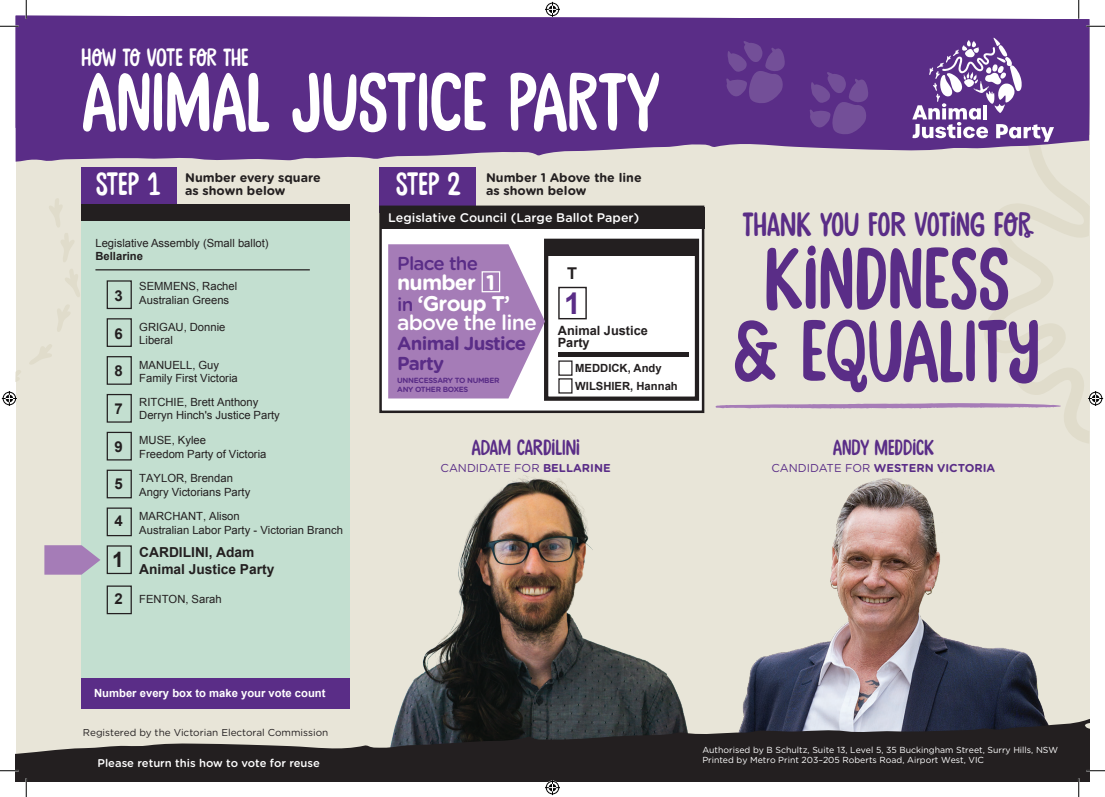
<style>
.page{position:relative;width:1105px;height:797px;background:#fff}
.page>*{position:absolute;margin:0;border:0;box-sizing:border-box;transform-origin:0 0}
.t1{font:86.25px "Stick A Round";color:#5a2d87}
.t2{font:81.88px "Stick A Round";color:#fff}
.t3{font:33.75px "Stick A Round";color:#5a2d87}
.t4{font:32px "Stick A Round";color:#fff}
.t5{font:700 30px "Arial";color:#5a2d87}
.t6{font:25px "Stick A Round";letter-spacing:-.015em;color:#fff}
.t7{font:21.88px "Stick A Round";color:#5a2d87}
.t8{font:700 21.25px/20px "Gotham Rounded";letter-spacing:-.04em;color:#fff}
.t9{font:700 21.25px "Arial";color:#231f20}
.t10{font:700 18.75px/20px "Gotham Rounded";letter-spacing:-.04em;color:#5a2d87}
.t11{font:500 18.75px "Gotham Rounded";letter-spacing:-.04em;color:#5a2d87}
.t12{font:700 16.25px "Arial";color:#231f20}
.t13{font:700 15px "Arial";color:#231f20}
.t14{font:700 13.75px/16.5px "Arial";color:#231f20}
.t15{font:700 12.75px/12.5px "Arial";color:#231f20}
.t16{font:700 12.5px/12.5px "Gotham Rounded";color:#231f20}
.t17{font:500 12.5px "Gotham Rounded";color:#fff}
.t18{font:700 11.5px "Gotham Rounded";color:#5a2d87}
.t19{font:11.5px "Gotham Rounded";color:#5a2d87}
.t20{font:11.25px/13.5px "Arial";color:#231f20}
.t21{font:700 11.25px/17.8px "Arial";color:#231f20}
.t22{font:700 11.25px "Arial";color:#fff}
.t23{font:500 11.25px "Gotham Rounded";color:#fff}
.t24{font:11.25px "Arial";color:#231f20}
.t25{font:10px "Gotham Rounded";color:#231f20}
.t26{font:8.75px/10.5px "Gotham Rounded";color:#fff}
.t27{font:700 7.5px/8.8px "Gotham Rounded";letter-spacing:-.04em;color:#5a2d87}
.s1{font-weight:500;font-size:18.75px;color:#5a2d87}
.s2{font-weight:500}
.s3{font-weight:700}
.s4{font-weight:400}
</style>
<div class="page">
<div style="left:16px;top:24px;width:1073px;height:757px;background:#e8e5d8"></div>
<svg style="left:984px;top:172px;width:105px;height:271px"></svg>
<svg style="left:16px;top:135px;width:1073px;height:37px"></svg>
<div style="left:16px;top:16px;width:1073px;height:119px;background:#5a2d87"></div>
<svg style="left:16px;top:370px;width:5px;height:11px"></svg>
<svg style="left:29px;top:344px;width:23px;height:20px"></svg>
<svg style="left:57px;top:269px;width:23px;height:63px"></svg>
<svg style="left:49px;top:198px;width:25px;height:64px"></svg>
<img style="left:397px;top:475px;width:288px;height:243px">
<div style="left:81px;top:168px;width:96px;height:49px;background:#5a2d87"></div>
<div style="left:379px;top:168px;width:97px;height:45px;background:#5a2d87"></div>
<div style="left:81px;top:207px;width:269px;height:500px;background:#c3dfd0"></div>
<div style="left:81px;top:205px;width:269px;height:16px;background:#231f20"></div>
<div style="left:379px;top:205px;width:325px;height:208px;background:#fff;border:2px solid #231f20"></div>
<div style="left:107px;top:469px;width:25px;height:29px;border:1px solid #231f20"></div>
<div style="left:107px;top:507px;width:25px;height:29px;border:1px solid #231f20"></div>
<div style="left:107px;top:545px;width:25px;height:29px;border:1px solid #231f20"></div>
<div style="left:107px;top:585px;width:25px;height:29px;border:1px solid #231f20"></div>
<div style="left:107px;top:432px;width:25px;height:28px;border:1px solid #231f20"></div>
<div style="left:107px;top:394px;width:25px;height:28px;border:1px solid #231f20"></div>
<div style="left:107px;top:356px;width:25px;height:29px;border:1px solid #231f20"></div>
<div style="left:107px;top:318px;width:25px;height:29px;border:1px solid #231f20"></div>
<div style="left:107px;top:280px;width:25px;height:29px;border:1px solid #231f20"></div>
<hr style="left:95px;top:269px;width:215px;height:1px;background:#231f20">
<div style="left:544px;top:239px;width:155px;height:162px;border:4px solid #231f20"></div>
<div style="left:547px;top:241px;width:149px;height:15px;background:#231f20"></div>
<div style="left:558px;top:287px;width:29px;height:32px;border:1px solid #231f20"></div>
<div style="left:558px;top:352px;width:130px;height:5px;background:#231f20"></div>
<img style="left:742px;top:478px;width:303px;height:240px">
<svg style="left:16px;top:718px;width:1073px;height:63px;fill:#231f20"></svg>
<svg style="left:726px;top:41px;width:59px;height:63px;background:#673e8f"></svg>
<svg style="left:810px;top:72px;width:59px;height:63px;background:#673e8f"></svg>
<div style="left:81px;top:678px;width:269px;height:30px;background:#5a2d87"></div>
<svg style="left:388px;top:244px;width:157px;height:154px;background:#ae8abe"></svg>
<svg style="left:715px;top:403px;width:346px;height:6px"></svg>
<svg style="left:44px;top:545px;width:56px;height:29px;background:#aa8cbb"></svg>
<div style="left:558px;top:360px;width:14px;height:16px;border:1px solid #231f20"></div>
<div style="left:381px;top:208px;width:323px;height:21px;background:#231f20"></div>
<svg style="left:912px;top:38px;width:142px;height:104px;background:#7f5ca2"></svg>
<div style="left:482px;top:271px;width:18px;height:21px;border:1px solid #fff"></div>
<svg style="left:0;top:25px;width:19px;height:2px"></svg>
<svg style="left:1086px;top:25px;width:19px;height:2px"></svg>
<svg style="left:0;top:770px;width:19px;height:1px"></svg>
<svg style="left:1086px;top:770px;width:19px;height:1px"></svg>
<svg style="left:25px;top:0;width:2px;height:19px"></svg>
<svg style="left:25px;top:778px;width:2px;height:19px"></svg>
<svg style="left:1078px;top:0;width:1px;height:19px"></svg>
<svg style="left:1078px;top:778px;width:1px;height:19px"></svg>
<svg style="left:545px;top:2px;width:15px;height:15px"></svg>
<svg style="left:545px;top:780px;width:15px;height:15px"></svg>
<svg style="left:2px;top:391px;width:15px;height:15px"></svg>
<svg style="left:1088px;top:391px;width:15px;height:15px"></svg>
<h3 class="t6" style="left:81px;top:43px;width:169px">HOW TO VOTE FOR THE</h3>
<h2 class="t2" style="left:81px;top:56px;width:579px">ANIMAL JUSTICE PARTY</h2>
<h3 class="t4" style="left:96px;top:166px;width:66px">STEP 1</h3>
<p class="t16" style="left:185px;top:171px;width:137px">Number every square as shown below</p>
<p class="t16" style="left:486px;top:171px;width:157px">Number 1 Above the line as shown below</p>
<h3 class="t4" style="left:396px;top:166px;width:66px">STEP 2</h3>
<p class="t24" style="left:95px;top:235px;width:175px">Legislative Assembly (Small ballot)</p>
<p class="t21" style="left:95px;top:248px;width:49px">Bellarine</p>
<h3 class="t13" style="left:115px;top:285px;width:10px">3</h3>
<h3 class="t13" style="left:115px;top:323px;width:10px">6</h3>
<h3 class="t13" style="left:115px;top:360px;width:10px">8</h3>
<h3 class="t13" style="left:115px;top:398px;width:10px">7</h3>
<h3 class="t13" style="left:115px;top:436px;width:10px">9</h3>
<h3 class="t13" style="left:115px;top:473px;width:10px">5</h3>
<h3 class="t13" style="left:115px;top:510px;width:10px">4</h3>
<h3 class="t9" style="left:112px;top:545px;width:13px">1</h3>
<h3 class="t13" style="left:115px;top:588px;width:10px">2</h3>
<p class="t20" style="left:139px;top:279px;width:100px">SEMMENS, Rachel<br>Australian Greens</p>
<p class="t20" style="left:139px;top:320px;width:88px">GRIGAU, Donnie<br>Liberal</p>
<p class="t20" style="left:139px;top:358px;width:100px">MANUELL, Guy<br>Family First Victoria</p>
<p class="t20" style="left:139px;top:395px;width:142px">RITCHIE, Brett Anthony<br>Derryn Hinch's Justice Party</p>
<p class="t20" style="left:139px;top:433px;width:129px">MUSE, Kylee<br>Freedom Party of Victoria</p>
<p class="t20" style="left:139px;top:472px;width:113px">TAYLOR, Brendan<br>Angry Victorians Party</p>
<p class="t20" style="left:139px;top:509px;width:205px">MARCHANT, Alison<br>Australian Labor Party - Victorian Branch</p>
<p class="t14" style="left:139px;top:545px;width:137px">CARDILINI, Adam<br>Animal Justice Party</p>
<p class="t20" style="left:139px;top:593px;width:84px">FENTON, Sarah</p>
<p class="t17" style="left:388px;top:209px;width:253px">Legislative Council (Large Ballot Paper)</p>
<h3 class="t11" style="left:397px;top:249px;width:82px">Place the</h3>
<h3 class="t8" style="left:397px;top:272px;width:141px">number 1<br><span class="s1">in</span> ‘Group T’ <span class="s2">above the line</span></h3>
<h3 class="t10" style="left:397px;top:333px;width:131px">Animal Justice<br>Party</h3>
<p class="t27" style="left:397px;top:375px;width:104px">UNNECESSARY TO NUMBER<br>ANY OTHER BOXES</p>
<h3 class="t12" style="left:567px;top:262px;width:11px">T</h3>
<h3 class="t5" style="left:564px;top:284px;width:18px">1</h3>
<p class="t15" style="left:558px;top:324px;width:92px">Animal Justice<br>Party</p>
<p class="t21" style="left:575px;top:359px;width:104px">MEDDICK, Andy<br>WILSHIER, Hannah</p>
<h3 class="t7" style="left:471px;top:435px;width:110px">ADAM CARDILINI</h3>
<p class="t19" style="left:441px;top:459px;width:172px">CANDIDATE FOR <span class="s3">BELLARINE</span></p>
<h3 class="t3" style="left:742px;top:205px;width:290px">THANK YOU FOR VOTING FOR</h3>
<h1 class="t1" style="left:763px;top:230px;width:248px">KINDNESS</h1>
<h1 class="t1" style="left:733px;top:302px;width:309px">&amp; EQUALITY</h1>
<h3 class="t7" style="left:833px;top:435px;width:103px">ANDY MEDDICK</h3>
<p class="t18" style="left:771px;top:459px;width:225px"><span class="s4">CANDIDATE FOR</span> WESTERN VICTORIA</p>
<p class="t22" style="left:94px;top:686px;width:233px">Number every box to make your vote count</p>
<p class="t25" style="left:83px;top:725px;width:247px">Registered by the Victorian Electoral Commission</p>
<p class="t23" style="left:98px;top:755px;width:224px">Please return this how to vote for reuse</p>
<p class="t26" style="left:702px;top:744px;width:357px">Authorised by B Schultz, Suite 13, Level 5, 35 Buckingham Street, Surry Hills, NSW<br>Printed by Metro Print 203–205 Roberts Road, Airport West, VIC</p>
</div>
